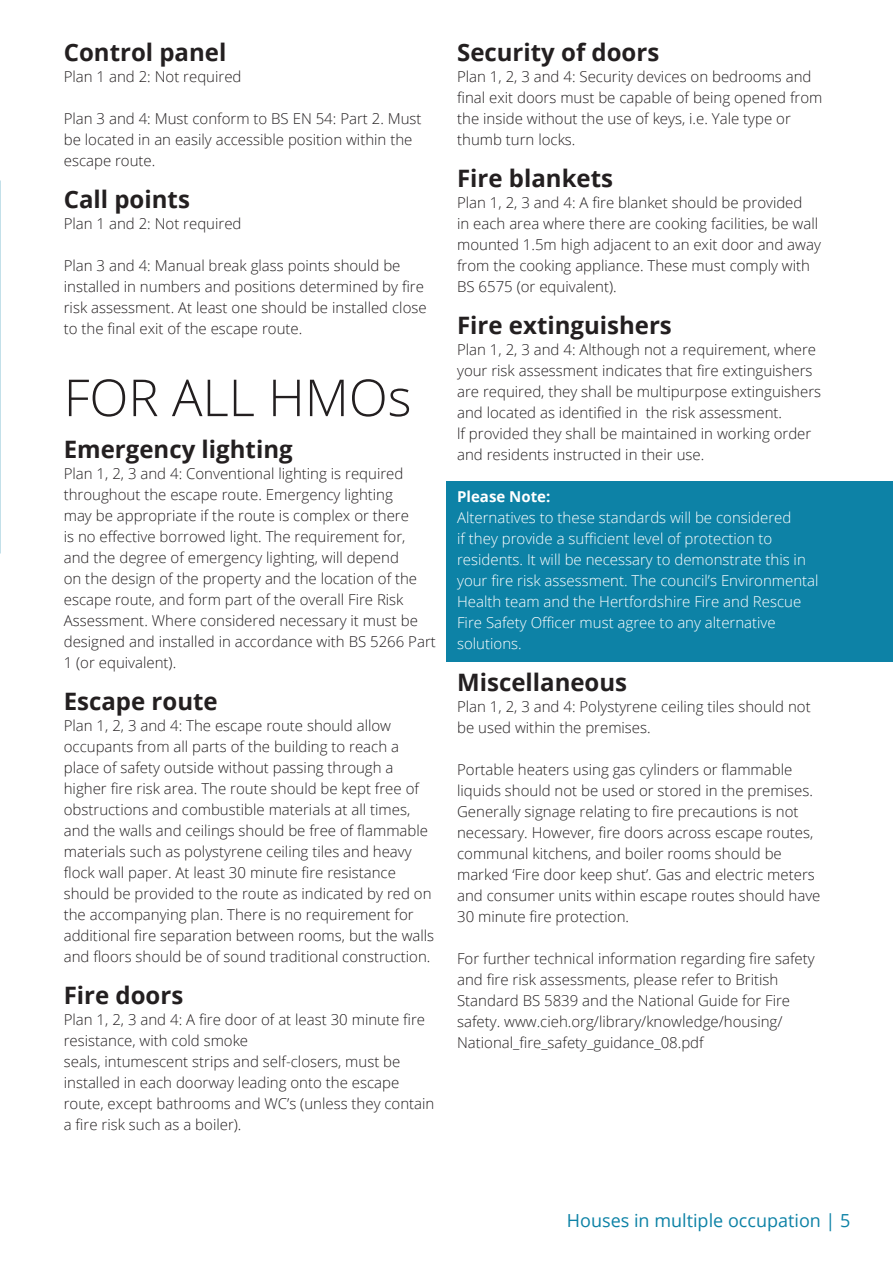
<style>
.page{position:relative;width:893px;height:1263px;background:#fff}
.page>*{position:absolute;margin:0;border:0;box-sizing:border-box;transform-origin:0 0}
.t1{font:300 51px "Open Sans";color:#231f20}
.t2{font:700 24px "Open Sans";color:#231f20}
.t3{font:18px "Open Sans";color:#0d82a6}
.t4{font:300 15px/21px "Open Sans";color:#231f20}
.t5{font:300 15px/21px "Open Sans";color:#fff}
.t6{font:700 15px "Open Sans";color:#fff}
</style>
<div class="page">
<div style="left:446px;top:481px;width:447px;height:180px;background:#0d82a6"></div>
<h2 class="t2" style="left:64px;top:35px;width:164px">Control panel</h2>
<p class="t4" style="left:64px;top:66px;width:179px">Plan 1 and 2: Not required</p>
<p class="t4" style="left:64px;top:108px;width:359px">Plan 3 and 4: Must conform to BS EN 54: Part 2. Must be located in an easily accessible position within the escape route.</p>
<h2 class="t2" style="left:64px;top:182px;width:128px">Call points</h2>
<p class="t4" style="left:64px;top:213px;width:179px">Plan 1 and 2: Not required</p>
<p class="t4" style="left:64px;top:255px;width:364px">Plan 3 and 4: Manual break glass points should be installed in numbers and positions determined by fire risk assessment. At least one should be installed close to the final exit of the escape route.</p>
<h1 class="t1" style="left:64px;top:363px;width:349px">FOR ALL HMOs</h1>
<h2 class="t2" style="left:64px;top:432px;width:230px">Emergency lighting</h2>
<p class="t4" style="left:64px;top:463px;width:374px">Plan 1, 2, 3 and 4: Conventional lighting is required throughout the escape route. Emergency lighting<br>may be appropriate if the route is complex or there<br>is no effective borrowed light. The requirement for,<br>and the degree of emergency lighting, will depend<br>on the design of the property and the location of the escape route, and form part of the overall Fire Risk Assessment. Where considered necessary it must be designed and installed in accordance with BS 5266 Part 1 (or equivalent).</p>
<h2 class="t2" style="left:64px;top:684px;width:155px">Escape route</h2>
<p class="t4" style="left:64px;top:715px;width:372px">Plan 1, 2, 3 and 4: The escape route should allow occupants from all parts of the building to reach a place of safety outside without passing through a higher fire risk area. The route should be kept free of obstructions and combustible materials at all times, and the walls and ceilings should be free of flammable materials such as polystyrene ceiling tiles and heavy flock wall paper. At least 30 minute fire resistance should be provided to the route as indicated by red on the accompanying plan. There is no requirement for additional fire separation between rooms, but the walls and floors should be of sound traditional construction.</p>
<h2 class="t2" style="left:64px;top:978px;width:121px">Fire doors</h2>
<p class="t4" style="left:64px;top:1009px;width:372px">Plan 1, 2, 3 and 4: A fire door of at least 30 minute fire resistance, with cold smoke<br>seals, intumescent strips and self-closers, must be installed in each doorway leading onto the escape route, except bathrooms and WC’s (unless they contain a fire risk such as a boiler).</p>
<h2 class="t2" style="left:457px;top:35px;width:204px">Security of doors</h2>
<p class="t4" style="left:457px;top:66px;width:367px">Plan 1, 2, 3 and 4: Security devices on bedrooms and final exit doors must be capable of being opened from the inside without the use of keys, i.e. Yale type or thumb turn locks.</p>
<h2 class="t2" style="left:457px;top:161px;width:157px">Fire blankets</h2>
<p class="t4" style="left:457px;top:192px;width:365px">Plan 1, 2, 3 and 4: A fire blanket should be provided<br>in each area where there are cooking facilities, be wall mounted 1.5m high adjacent to an exit door and away from the cooking appliance. These must comply with BS 6575 (or equivalent).</p>
<h2 class="t2" style="left:457px;top:308px;width:216px">Fire extinguishers</h2>
<p class="t4" style="left:457px;top:339px;width:366px">Plan 1, 2, 3 and 4: Although not a requirement, where your risk assessment indicates that fire extinguishers are required, they shall be multipurpose extinguishers and located as identified in the risk assessment.<br>lf provided they shall be maintained in working order and residents instructed in their use.</p>
<p class="t6" style="left:457px;top:486px;width:95px">Please Note:</p>
<p class="t5" style="left:457px;top:507px;width:363px">Alternatives to these standards will be considered<br>if they provide a sufficient level of protection to residents. It will be necessary to demonstrate this in your fire risk assessment. The council’s Environmental Health team and the Hertfordshire Fire and Rescue Fire Safety Officer must agree to any alternative solutions.</p>
<h2 class="t2" style="left:457px;top:665px;width:172px">Miscellaneous</h2>
<p class="t4" style="left:457px;top:696px;width:355px">Plan 1, 2, 3 and 4: Polystyrene ceiling tiles should not be used within the premises.</p>
<p class="t4" style="left:457px;top:759px;width:365px">Portable heaters using gas cylinders or flammable liquids should not be used or stored in the premises.<br>Generally signage relating to fire precautions is not necessary. However, fire doors across escape routes, communal kitchens, and boiler rooms should be marked ‘Fire door keep shut’. Gas and electric meters and consumer units within escape routes should have 30 minute fire protection.</p>
<p class="t4" style="left:457px;top:948px;width:359px">For further technical information regarding fire safety and fire risk assessments, please refer to British Standard BS 5839 and the National Guide for Fire safety. www.cieh.org/library/knowledge/housing/ National_fire_safety_guidance_08.pdf</p>
<p class="t3" style="left:567px;top:1208px;width:285px">Houses in multiple occupation | 5</p>
</div>
